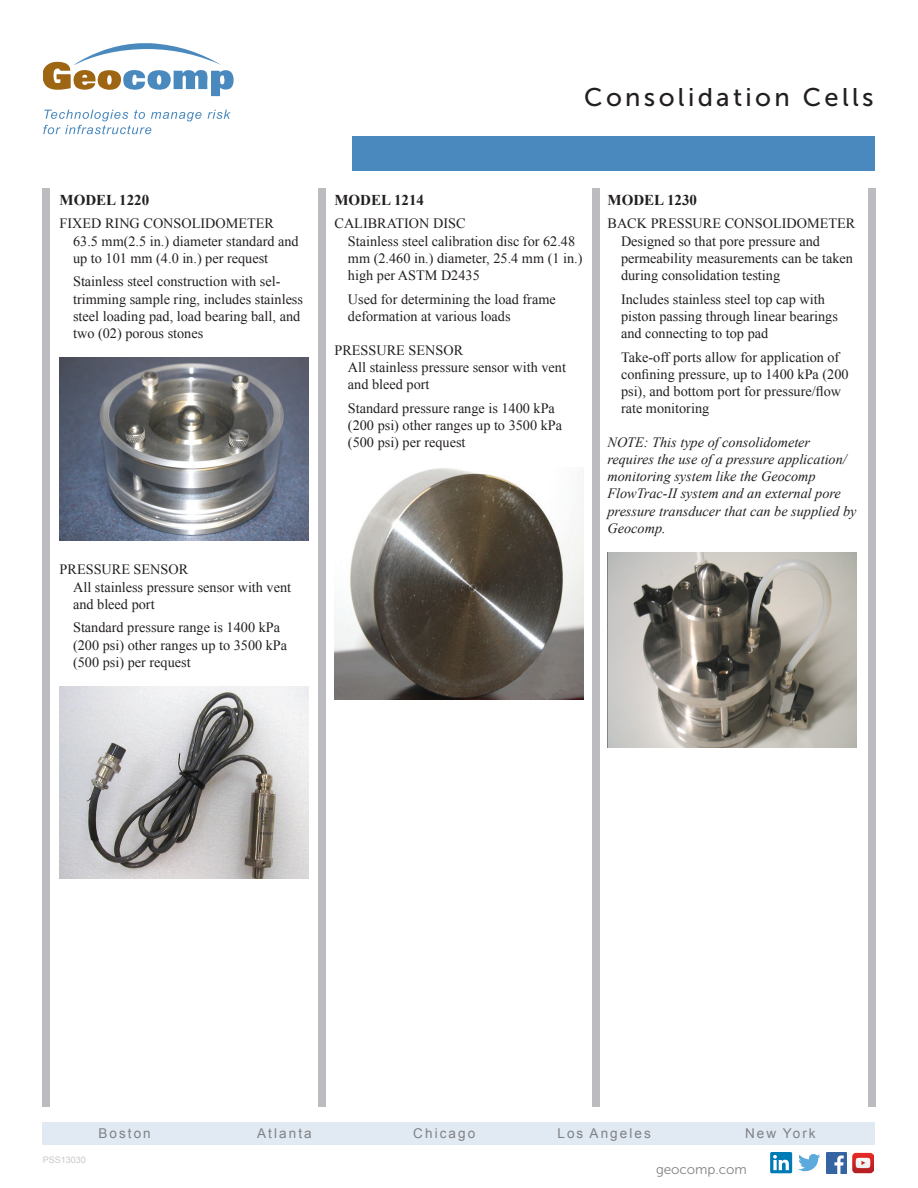
<style>
.page{position:relative;width:918px;height:1188px;background:#fff}
.page>*{position:absolute;margin:0;border:0;box-sizing:border-box;transform-origin:0 0}
.t1{font:25.5px "Museo Sans 500";letter-spacing:.13em;color:#231f20}
.t2{font:700 15px "Times New Roman";color:#231f20}
.t3{font:14.25px/17.1px "Times New Roman";color:#231f20}
.t4{font:italic 14.25px/17.1px "Times New Roman";color:#231f20}
.t5{font:13.5px "Arial";letter-spacing:.155em;color:#808285}
.t6{font:13.5px "Museo Sans 300";letter-spacing:-.005em;color:#808285}
.t7{font:9px "Arial";color:#c7c8ca}
</style>
<div class="page">
<img style="left:827px;top:1152px;width:20px;height:21px">
<svg style="left:798px;top:1154px;width:22px;height:17px"></svg>
<div style="left:770px;top:1152px;width:22px;height:21px;background:#007bb6;border-radius:2px"></div>
<svg style="left:773px;top:1155px;width:16px;height:15px"></svg>
<img style="left:853px;top:1152px;width:20px;height:21px">
<svg style="left:43px;top:43px;width:191px;height:53px"></svg>
<svg style="left:208px;top:110px;width:23px;height:9px"></svg>
<svg style="left:43px;top:110px;width:159px;height:24px"></svg>
<div style="left:43px;top:1122px;width:832px;height:23px;background:#e1e9f3"></div>
<div style="left:352px;top:136px;width:523px;height:35px;background:#4a89be"></div>
<div style="left:43px;top:189px;width:7px;height:918px;background:#bcbbbf"></div>
<div style="left:318px;top:189px;width:7px;height:918px;background:#bcbbbf"></div>
<div style="left:592px;top:189px;width:7px;height:918px;background:#bcbbbf"></div>
<div style="left:868px;top:189px;width:7px;height:918px;background:#bcbbbf"></div>
<img style="left:60px;top:358px;width:249px;height:182px">
<img style="left:60px;top:687px;width:249px;height:192px">
<img style="left:334px;top:468px;width:250px;height:232px">
<img style="left:608px;top:553px;width:249px;height:194px">
<h1 class="t1" style="left:584px;top:83px;width:291px">Consolidation Cells</h1>
<p class="t2" style="left:60px;top:189px;width:91px">MODEL 1220</p>
<p class="t3" style="left:73px;top:215px;width:227px;text-indent:-13px">FIXED RING CONSOLIDOMETER<br>63.5 mm(2.5 in.) diameter standard and up to 101 mm (4.0 in.) per request</p>
<p class="t3" style="left:73px;top:273px;width:231px">Stainless steel construction with sel&shy;trimming sample ring, includes stainless steel loading pad, load bearing ball, and two (02) porous stones</p>
<p class="t3" style="left:73px;top:561px;width:220px;text-indent:-13px">PRESSURE SENSOR<br>All stainless pressure sensor with vent and bleed port</p>
<p class="t3" style="left:73px;top:619px;width:216px">Standard pressure range is 1400 kPa (200 psi) other ranges up to 3500 kPa (500 psi) per request</p>
<p class="t2" style="left:334px;top:189px;width:91px">MODEL 1214</p>
<p class="t3" style="left:348px;top:215px;width:236px;text-indent:-13px">CALIBRATION DISC<br>Stainless steel calibration disc for 62.48 mm (2.460 in.) diameter, 25.4 mm (1 in.) high per ASTM D2435</p>
<p class="t3" style="left:348px;top:290px;width:209px">Used for determining the load frame deformation at various loads</p>
<p class="t3" style="left:348px;top:341px;width:220px;text-indent:-13px">PRESSURE SENSOR<br>All stainless pressure sensor with vent and bleed port</p>
<p class="t3" style="left:348px;top:399px;width:216px">Standard pressure range is 1400 kPa (200 psi) other ranges up to 3500 kPa (500 psi) per request</p>
<p class="t2" style="left:608px;top:189px;width:91px">MODEL 1230</p>
<p class="t3" style="left:621px;top:215px;width:236px;text-indent:-13px">BACK PRESSURE CONSOLIDOMETER Designed so that pore pressure and permeability measurements can be taken during consolidation testing</p>
<p class="t3" style="left:621px;top:290px;width:218px">Includes stainless steel top cap with piston passing through linear bearings and connecting to top pad</p>
<p class="t3" style="left:621px;top:348px;width:229px">Take-off ports allow for application of confining pressure, up to 1400 kPa (200 psi), and bottom port for pressure/flow rate monitoring</p>
<p class="t4" style="left:608px;top:433px;width:251px">NOTE: This type of consolidometer requires the use of a pressure application/ monitoring system like the Geocomp FlowTrac-II system and an external pore pressure transducer that can be supplied by Geocomp.</p>
<p class="t7" style="left:43px;top:1154px;width:45px">PSS13030</p>
<p class="t5" style="left:98px;top:1125px;width:54px">Boston</p>
<p class="t5" style="left:257px;top:1125px;width:56px">Atlanta</p>
<p class="t5" style="left:413px;top:1125px;width:64px">Chicago</p>
<p class="t5" style="left:557px;top:1125px;width:95px">Los Angeles</p>
<p class="t5" style="left:745px;top:1125px;width:72px">New York</p>
<p class="t6" style="left:656px;top:1162px;width:92px">geocomp.com</p>
</div>
